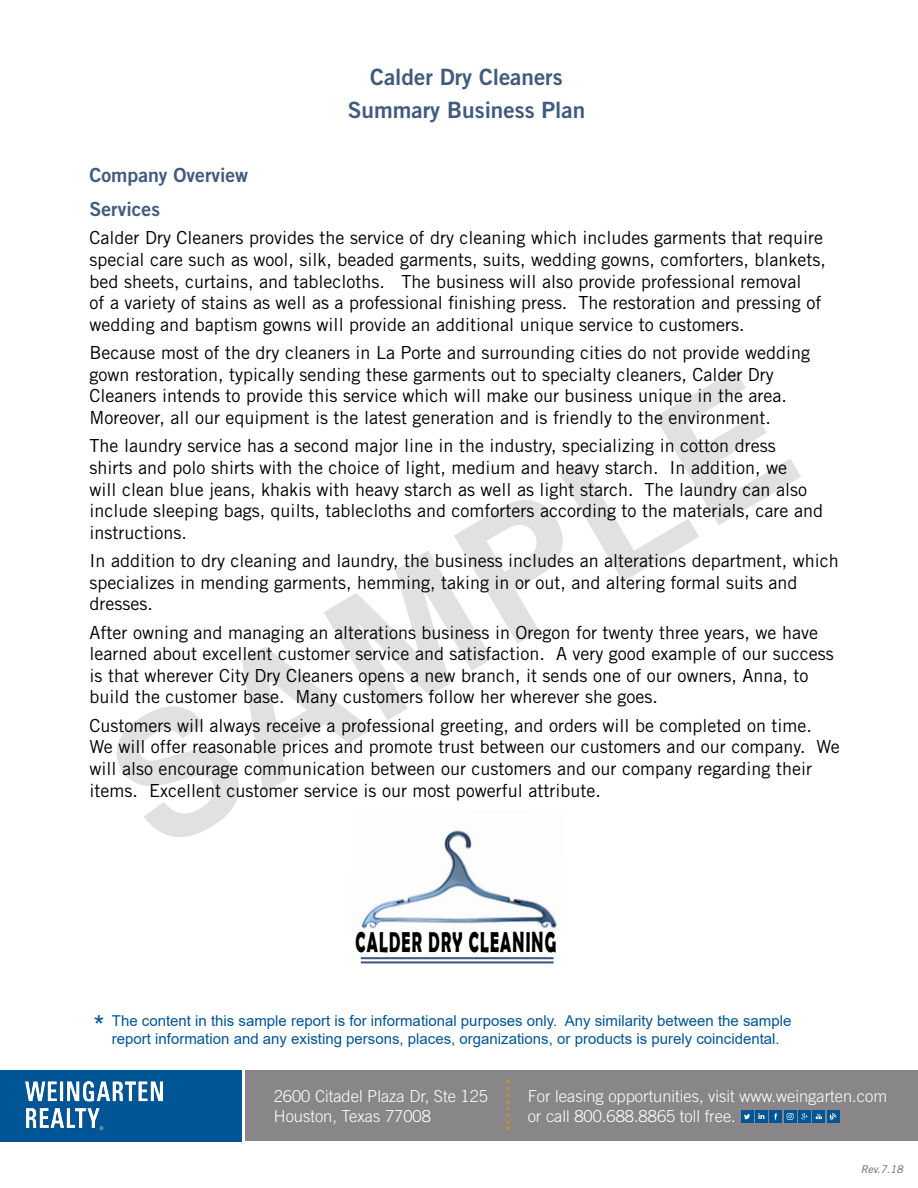
<style>
.page{position:relative;width:918px;height:1188px;background:#fff}
.page>*{position:absolute;margin:0;border:0;box-sizing:border-box;transform-origin:0 0}
.t1{font:700 175.65px "Arial";color:#000}
.t2{font:700 28.8px "Berlin Sans FB Demi";letter-spacing:.075em;color:#000;scale:.56 1}
.t3{font:22.5px/33.8px "Trade Gothic Bold Two";color:#415b7c;text-align:center}
.t4{font:19.5px/33.8px "Trade Gothic Bold Two";color:#415b7c}
.t5{font:18px/21.6px "Trade Gothic";color:#000}
.t6{font:300 16.5px/19.8px "Trade Gothic";color:#fff}
.t7{font:15px/18px "Arial";color:#005596;text-align:center}
.t8{font:italic 10.5px "Trade Gothic";color:#626164}
.s1{font-size:27px}
</style>
<div class="page">
<div style="left:245px;top:1071px;width:673px;height:70px;background:#898689"></div>
<div style="left:0;top:1070px;width:242px;height:71px;background:#005596"></div>
<img style="left:25px;top:1082px;width:138px;height:48px">
<div style="left:741px;top:1110px;width:12px;height:13px;background:#005596"></div>
<svg style="left:744px;top:1114px;width:6px;height:5px"></svg>
<div style="left:755px;top:1110px;width:13px;height:13px;background:#005596"></div>
<svg style="left:758px;top:1113px;width:7px;height:6px"></svg>
<div style="left:770px;top:1110px;width:12px;height:13px;background:#005596"></div>
<svg style="left:774px;top:1113px;width:3px;height:7px"></svg>
<div style="left:798px;top:1110px;width:13px;height:13px;background:#005596"></div>
<svg style="left:801px;top:1113px;width:6px;height:7px"></svg>
<div style="left:813px;top:1110px;width:12px;height:13px;background:#005596"></div>
<svg style="left:816px;top:1114px;width:6px;height:5px"></svg>
<div style="left:827px;top:1110px;width:12px;height:13px;background:#005596"></div>
<svg style="left:830px;top:1113px;width:6px;height:7px"></svg>
<div style="left:784px;top:1110px;width:12px;height:13px;background:#005596"></div>
<svg style="left:787px;top:1113px;width:7px;height:7px"></svg>
<svg style="left:506px;top:1080px;width:4px;height:50px"></svg>
<img style="left:361px;top:830px;width:196px;height:99px">
<hr style="left:361px;top:957px;width:193px;height:2px;background:#415b7c">
<hr style="left:361px;top:961px;width:193px;height:2px;background:#415b7c">
<p class="t3" style="left:348px;top:59px;width:239px">Calder Dry Cleaners<br>Summary Business Plan</p>
<p class="t4" style="left:90px;top:158px;width:160px">Company Overview<br>Services</p>
<p class="t5" style="left:90px;top:227px;width:738px">Calder Dry Cleaners provides the service of dry cleaning which includes garments that require special care such as wool, silk, beaded garments, suits, wedding gowns, comforters, blankets, bed sheets, curtains, and tablecloths. The business will also provide professional removal<br>of a variety of stains as well as a professional finishing press. The restoration and pressing of wedding and baptism gowns will provide an additional unique service to customers.</p>
<p class="t5" style="left:90px;top:342px;width:722px">Because most of the dry cleaners in La Porte and surrounding cities do not provide wedding gown restoration, typically sending these garments out to specialty cleaners, Calder Dry Cleaners intends to provide this service which will make our business unique in the area.<br>Moreover, all our equipment is the latest generation and is friendly to the environment.</p>
<p class="t5" style="left:90px;top:435px;width:735px">The laundry service has a second major line in the industry, specializing in cotton dress shirts and polo shirts with the choice of light, medium and heavy starch. In addition, we<br>will clean blue jeans, khakis with heavy starch as well as light starch. The laundry can also include sleeping bags, quilts, tablecloths and comforters according to the materials, care and instructions.</p>
<p class="t5" style="left:90px;top:550px;width:751px">In addition to dry cleaning and laundry, the business includes an alterations department, which specializes in mending garments, hemming, taking in or out, and altering formal suits and dresses.</p>
<p class="t5" style="left:90px;top:621px;width:746px">After owning and managing an alterations business in Oregon for twenty three years, we have learned about excellent customer service and satisfaction. A very good example of our success is that wherever City Dry Cleaners opens a new branch, it sends one of our owners, Anna, to build the customer base. Many customers follow her wherever she goes.</p>
<p class="t5" style="left:90px;top:714px;width:752px">Customers will always receive a professional greeting, and orders will be completed on time.<br>We will offer reasonable prices and promote trust between our customers and our company. We will also encourage communication between our customers and our company regarding their items. Excellent customer service is our most powerful attribute.</p>
<h1 class="t1" style="left:65px;top:699px;width:756px;rotate:-31deg">SAMPLE</h1>
<h2 class="t2" style="left:356px;top:925px;width:360px">CALDER DRY CLEANING</h2>
<p class="t7" style="left:94px;top:1012px;width:699px"><span class="s1">*</span> The content in this sample report is for informational purposes only. Any similarity between the sample report information and any existing persons, places, organizations, or products is purely coincidental.</p>
<p class="t6" style="left:274px;top:1086px;width:216px">2600 Citadel Plaza Dr, Ste 125<br>Houston, Texas 77008</p>
<p class="t6" style="left:528px;top:1086px;width:361px">For leasing opportunities, visit www.weingarten.com or call 800.688.8865 toll free.</p>
<p class="t8" style="left:861px;top:1163px;width:43px">Rev.7.18</p>
</div>
